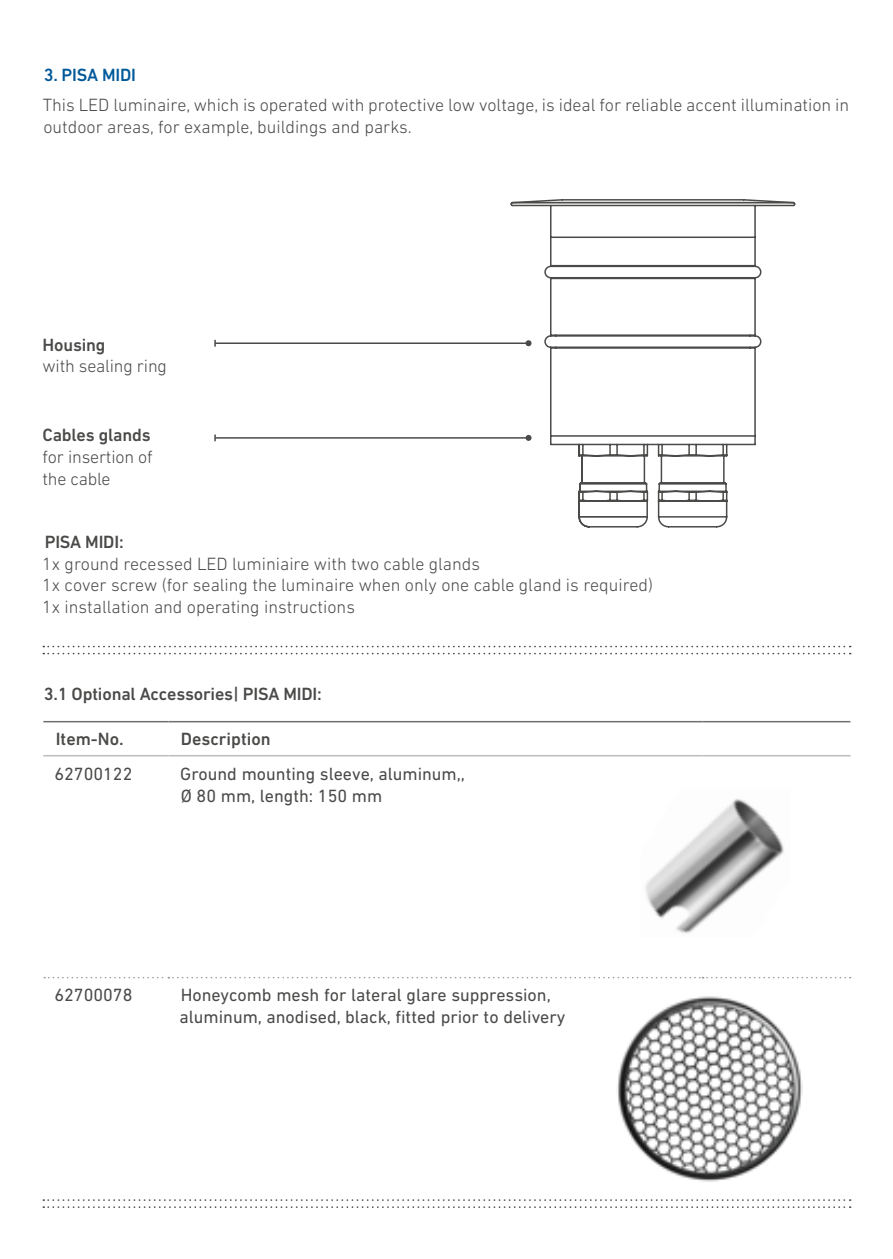
<style>
.page{position:relative;width:893px;height:1259px;background:#fff}
.page>*{position:absolute;margin:0;border:0;box-sizing:border-box;transform-origin:0 0}
.t1{font:300 18px/21.6px "DIN Next LT Pro";color:#4a4a49}
.t2{font:18px/21.6px "DIN Next LT Pro";color:#4a4a49}
.t3{font:500 18px "DIN Next LT Pro";letter-spacing:-.01em;color:#4a4a49}
.t4{font:500 18px "DIN Next LT Pro";letter-spacing:-.01em;color:#00599a}
</style>
<div class="page">
<hr style="left:215px;top:342px;width:313px;height:2px;background:#4a4a49">
<svg style="left:214px;top:340px;width:2px;height:7px"></svg>
<hr style="left:215px;top:437px;width:313px;height:2px;background:#4a4a49">
<svg style="left:214px;top:434px;width:2px;height:7px"></svg>
<svg style="left:44px;top:977px;width:807px;height:1px"></svg>
<hr style="left:43px;top:721px;width:125px;height:1px;background:#706f6f">
<hr style="left:168px;top:721px;width:534px;height:1px;background:#706f6f">
<hr style="left:702px;top:721px;width:148px;height:1px;background:#706f6f">
<hr style="left:43px;top:755px;width:125px;height:1px;background:#bcbcbc">
<hr style="left:168px;top:755px;width:534px;height:1px;background:#bcbcbc">
<hr style="left:702px;top:755px;width:148px;height:1px;background:#bcbcbc">
<svg style="left:43px;top:1199px;width:808px;height:9px"></svg>
<svg style="left:43px;top:646px;width:808px;height:1px"></svg>
<svg style="left:43px;top:653px;width:808px;height:1px"></svg>
<svg style="left:509px;top:199px;width:287px;height:329px"></svg>
<hr style="left:579px;top:516px;width:68px;height:2px;background:#4a4a49">
<hr style="left:512px;top:202px;width:281px;height:1px;background:#4a4a49">
<img style="left:645px;top:798px;width:139px;height:136px">
<img style="left:617px;top:996px;width:186px;height:186px">
<p class="t4" style="left:44px;top:65px;width:94px">3. PISA MIDI</p>
<p class="t1" style="left:43px;top:94px;width:808px">This LED luminaire, which is operated with protective low voltage, is ideal for reliable accent illumination in outdoor areas, for example, buildings and parks.</p>
<p class="t3" style="left:43px;top:334px;width:65px">Housing</p>
<p class="t1" style="left:43px;top:355px;width:126px">with sealing ring</p>
<p class="t3" style="left:43px;top:425px;width:110px">Cables glands</p>
<p class="t1" style="left:43px;top:446px;width:112px">for insertion of the cable</p>
<p class="t3" style="left:45px;top:531px;width:80px">PISA MIDI:</p>
<p class="t1" style="left:42px;top:552px;width:612px">1x ground recessed LED luminiaire with two cable glands<br>1x cover screw (for sealing the luminaire when only one cable gland is required)<br>1x installation and operating instructions</p>
<p class="t3" style="left:44px;top:683px;width:280px">3.1 Optional Accessories| PISA MIDI:</p>
<p class="t3" style="left:56px;top:729px;width:69px">Item-No.</p>
<p class="t3" style="left:181px;top:729px;width:91px">Description</p>
<p class="t2" style="left:54px;top:763px;width:80px">62700122</p>
<p class="t2" style="left:180px;top:763px;width:286px">Ground mounting sleeve, aluminum,,<br>Ø 80 mm, length: 150 mm</p>
<p class="t2" style="left:54px;top:984px;width:80px">62700078</p>
<p class="t2" style="left:179px;top:984px;width:387px">Honeycomb mesh for lateral glare suppression, aluminum, anodised, black, fitted prior to delivery</p>
</div>
